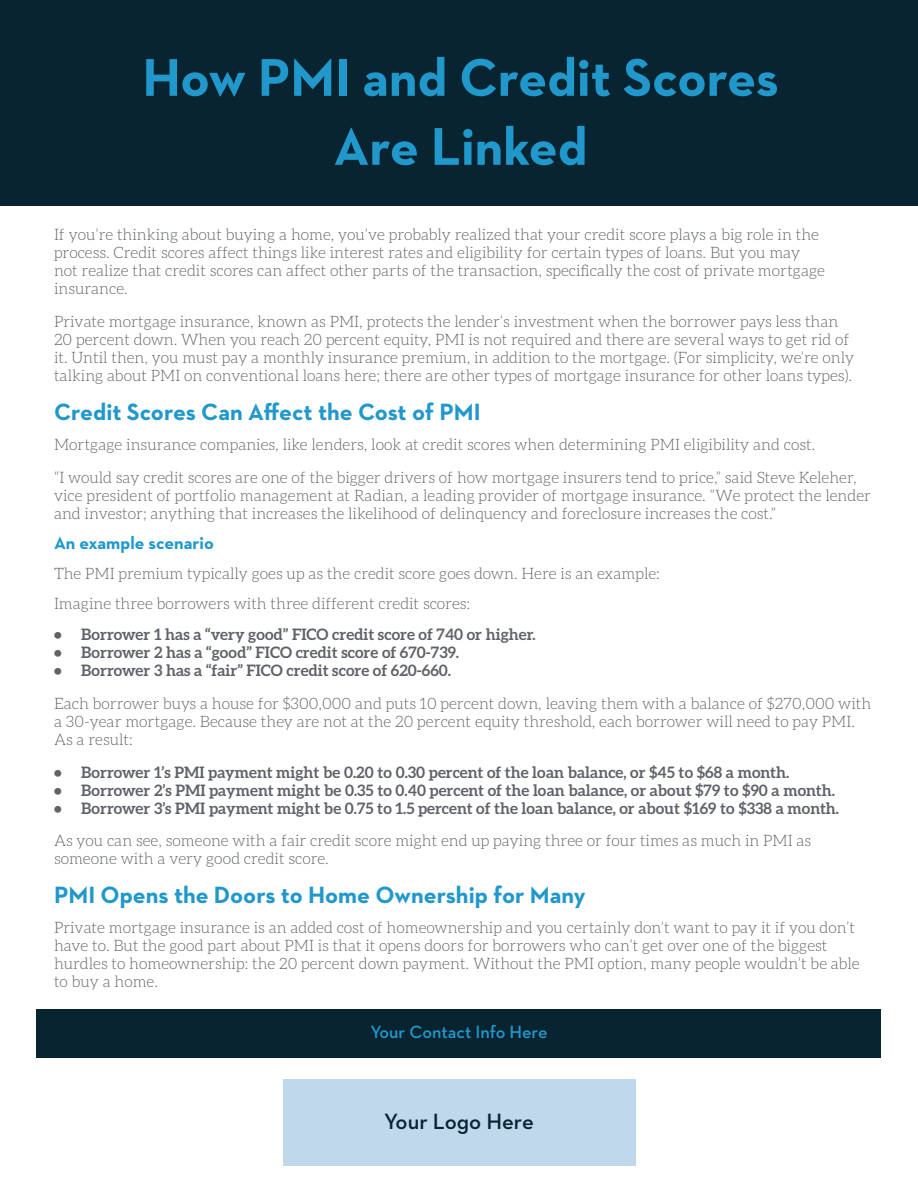
<style>
.page{position:relative;width:918px;height:1188px;background:#fff}
.page>*{position:absolute;margin:0;border:0;box-sizing:border-box;transform-origin:0 0}
.t1{font:700 54px "Neutraface 2 Text";color:#2198cc}
.t2{font:700 24px "Neutraface 2 Text";color:#2198cc}
.t3{font:600 22.5px "Neutraface 2 Text";color:#082431}
.t4{font:600 18px "Neutraface 2 Text";letter-spacing:-.005em;color:#2198cc}
.t5{font:700 18px "Neutraface 2 Text";color:#2198cc}
.t6{font:300 15.75px/18px "Aleo";color:#5f6369}
.t7{font:700 15.75px "Aleo";color:#5f6369}
</style>
<div class="page">
<div style="left:0;top:0;width:918px;height:205px;background:#082431"></div>
<div style="left:283px;top:1079px;width:352px;height:87px;background:#bfd8ec"></div>
<div style="left:37px;top:1009px;width:844px;height:48px;background:#082431"></div>
<p class="t1" style="left:142px;top:43px;width:638px">How PMI and Credit Scores</p>
<p class="t1" style="left:334px;top:112px;width:255px">Are Linked</p>
<p class="t6" style="left:54px;top:225px;width:773px">If you’re thinking about buying a home, you’ve probably realized that your credit score plays a big role in the process. Credit scores affect things like interest rates and eligibility for certain types of loans. But you may not realize that credit scores can affect other parts of the transaction, specifically the cost of private mortgage insurance.</p>
<p class="t6" style="left:54px;top:312px;width:802px">Private mortgage insurance, known as PMI, protects the lender’s investment when the borrower pays less than 20 percent down. When you reach 20 percent equity, PMI is not required and there are several ways to get rid of it. Until then, you must pay a monthly insurance premium, in addition to the mortgage. (For simplicity, we’re only talking about PMI on conventional loans here; there are other types of mortgage insurance for other loans types).</p>
<p class="t2" style="left:54px;top:396px;width:428px">Credit Scores Can Affect the Cost of PMI</p>
<p class="t6" style="left:54px;top:435px;width:763px">Mortgage insurance companies, like lenders, look at credit scores when determining PMI eligibility and cost.</p>
<p class="t6" style="left:54px;top:468px;width:819px">“I would say credit scores are one of the bigger drivers of how mortgage insurers tend to price,” said Steve Keleher, vice president of portfolio management at Radian, a leading provider of mortgage insurance. “We protect the lender and investor; anything that increases the likelihood of delinquency and foreclosure increases the cost.”</p>
<p class="t5" style="left:54px;top:531px;width:161px">An example scenario</p>
<p class="t6" style="left:54px;top:564px;width:607px">The PMI premium typically goes up as the credit score goes down. Here is an example:</p>
<p class="t6" style="left:54px;top:594px;width:418px">Imagine three borrowers with three different credit scores:</p>
<p class="t7" style="left:54px;top:626px;width:483px">• Borrower 1 has a “very good” FICO credit score of 740 or higher.</p>
<p class="t7" style="left:54px;top:644px;width:407px">• Borrower 2 has a “good” FICO credit score of 670-739.</p>
<p class="t7" style="left:54px;top:662px;width:399px">• Borrower 3 has a “fair” FICO credit score of 620-660.</p>
<p class="t6" style="left:54px;top:695px;width:819px">Each borrower buys a house for $300,000 and puts 10 percent down, leaving them with a balance of $270,000 with a 30-year mortgage. Because they are not at the 20 percent equity threshold, each borrower will need to pay PMI.<br>As a result:</p>
<p class="t7" style="left:54px;top:764px;width:737px">• Borrower 1’s PMI payment might be 0.20 to 0.30 percent of the loan balance, or $45 to $68 a month.</p>
<p class="t7" style="left:54px;top:782px;width:782px">• Borrower 2’s PMI payment might be 0.35 to 0.40 percent of the loan balance, or about $79 to $90 a month.</p>
<p class="t7" style="left:54px;top:800px;width:787px">• Borrower 3’s PMI payment might be 0.75 to 1.5 percent of the loan balance, or about $169 to $338 a month.</p>
<p class="t6" style="left:54px;top:831px;width:759px">As you can see, someone with a fair credit score might end up paying three or four times as much in PMI as someone with a very good credit score.</p>
<p class="t2" style="left:54px;top:879px;width:533px">PMI Opens the Doors to Home Ownership for Many</p>
<p class="t6" style="left:54px;top:918px;width:807px">Private mortgage insurance is an added cost of homeownership and you certainly don’t want to pay it if you don’t have to. But the good part about PMI is that it opens doors for borrowers who can’t get over one of the biggest hurdles to homeownership: the 20 percent down payment. Without the PMI option, many people wouldn’t be able to buy a home.</p>
<p class="t4" style="left:370px;top:1021px;width:179px">Your Contact Info Here</p>
<p class="t3" style="left:384px;top:1107px;width:151px">Your Logo Here</p>
</div>
